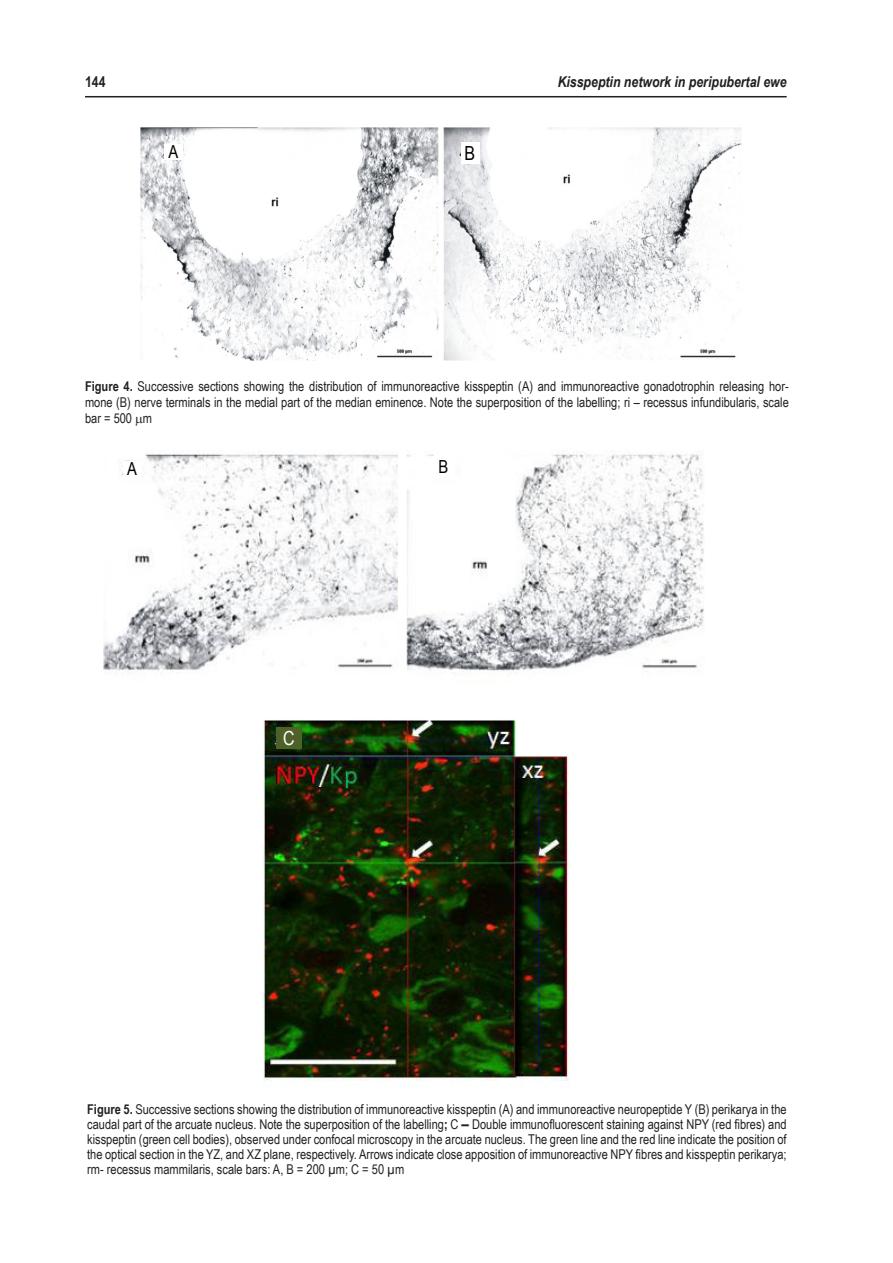
<style>
.page{position:relative;width:893px;height:1263px;background:#fff}
.page>*{position:absolute;margin:0;border:0;box-sizing:border-box;transform-origin:0 0}
.t1{font:19.5px "Arial Narrow";color:#fff}
.t2{font:19.5px "Arial Narrow";color:#000}
.t3{font:18px "Arial Narrow";color:#000}
.t4{font:italic 700 15px "Arial Narrow";color:#231f20}
.t5{font:700 15px "Arial Narrow";color:#231f20}
.Normalny{font:13.5px/15px "Arial Narrow";color:#231f20;text-align:justify}
.s1{font-weight:700}
.s2{font-family:"Arial";font-weight:700}
</style>
<div class="page">
<hr style="left:85px;top:96px;width:702px;height:1px;background:#231f20">
<img style="left:103px;top:451px;width:601px;height:630px">
<img style="left:141px;top:128px;width:600px;height:232px">
<div style="left:165px;top:144px;width:18px;height:16px;background:#fff"></div>
<div style="left:123px;top:461px;width:18px;height:16px;background:#fff"></div>
<div style="left:432px;top:456px;width:23px;height:22px;background:#fff"></div>
<div style="left:276px;top:727px;width:26px;height:21px;background:#4e6128"></div>
<div style="left:461px;top:142px;width:18px;height:22px;background:#fff"></div>
<p class="t5" style="left:85px;top:71px;width:22px">144</p>
<p class="t4" style="left:558px;top:71px;width:230px">Kisspeptin network in peripubertal ewe</p>
<p class="t3" style="left:169px;top:139px;width:11px">A</p>
<p class="t2" style="left:464px;top:139px;width:12px">B</p>
<p class="Normalny" style="left:85px;top:377px;width:705px;line-height:16.2px"><span class="s1">Figure 4.</span> Successive sections showing the distribution of immunoreactive kisspeptin (A) and immunoreactive gonadotrophin releasing hor&shy;mone (B) nerve terminals in the medial part of the median eminence. Note the superposition of the labelling; ri – recessus infundibularis, scale bar = 500 m</p>
<p class="t3" style="left:127px;top:456px;width:11px">A</p>
<p class="t3" style="left:438px;top:454px;width:11px">B</p>
<p class="t1" style="left:283px;top:724px;width:13px">C</p>
<p class="Normalny" style="left:87px;top:1102px;width:701px"><span class="s1">Figure 5.</span> Successive sections showing the distribution of immunoreactive kisspeptin (A) and immunoreactive neuropeptide Y (B) perikarya in the caudal part of the arcuate nucleus. Note the superposition of the labelling<span class="s1">;</span> C <span class="s2">–</span> Double immunofluorescent staining against NPY (red fibres) and kisspeptin (green cell bodies), observed under confocal microscopy in the arcuate nucleus. The green line and the red line indicate the position of the optical section in the YZ, and XZ plane, respectively. Arrows indicate close apposition of immunoreactive NPY fibres and kisspeptin perikarya; rm- recessus mammilaris, scale bars: A, B = 200 µm; C = 50 µm</p>
</div>
